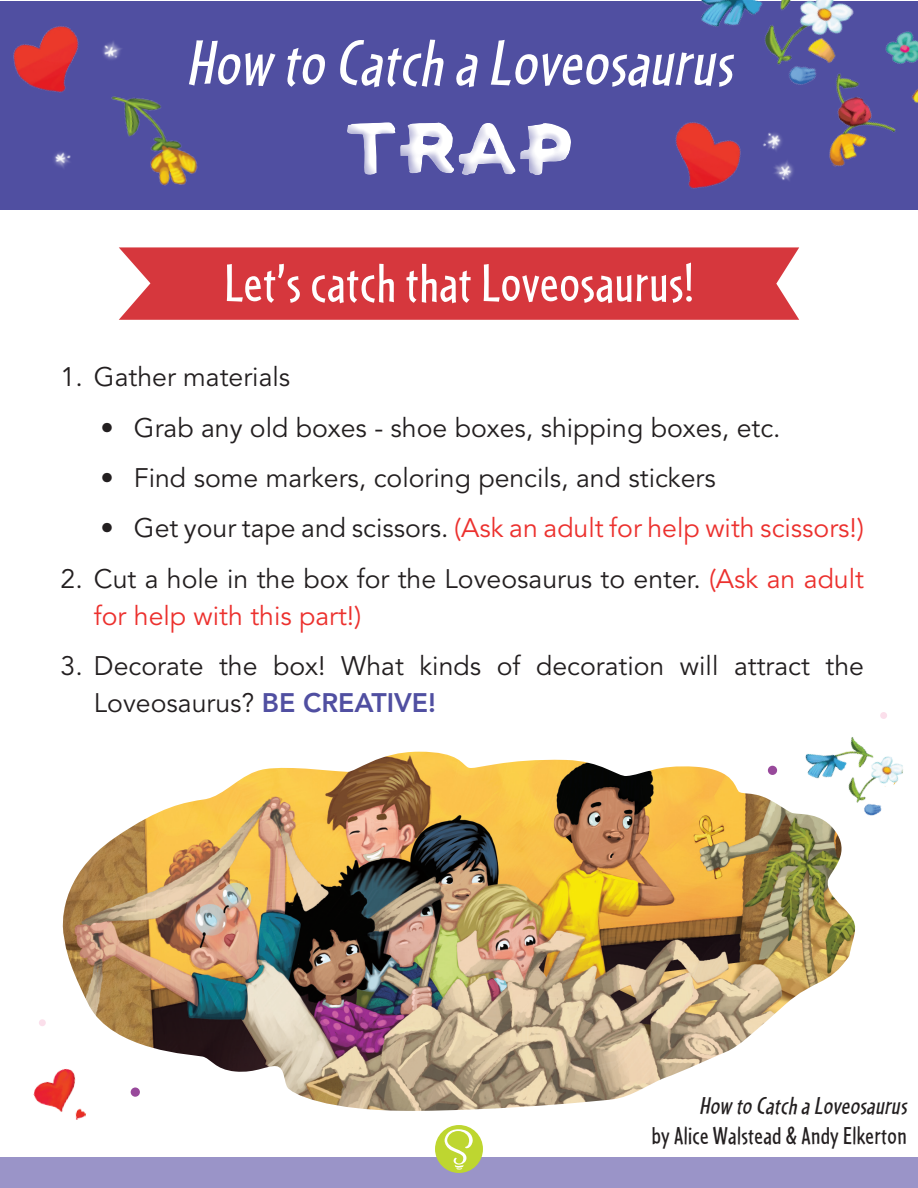
<style>
.page{position:relative;width:918px;height:1188px;background:#fff}
.page>*{position:absolute;margin:0;border:0;box-sizing:border-box;transform-origin:0 0}
.t1{font:88.65px "Atlas Sans";color:#fff}
.t2{font:italic 66.9px "Cafeteria";color:#fff}
.t3{font:55.5px "Cafeteria";letter-spacing:.01em;color:#fff}
.t4{font:26.7px/37px "Avenir LT Std";color:#231f20}
.t5{font:26.7px "Avenir LT Std";color:#ec312e}
.t6{font:25.5px/30.5px "Cafeteria";letter-spacing:.01em;color:#231f20;text-align:right}
.s1{color:#231f20}
.s2{color:#ec312e}
.s3{font-weight:800;color:#504fa1}
.s4{font-style:italic}
</style>
<div class="page">
<div style="left:0;top:1158px;width:918px;height:30px;background:#9a94c8"></div>
<div style="left:435px;top:1125px;width:48px;height:48px;background:#bed630;border-radius:50%"></div>
<svg style="left:445px;top:1129px;width:28px;height:41px"></svg>
<div style="left:0;top:1px;width:918px;height:209px;background:#504fa1"></div>
<img style="left:701px;top:0;width:217px;height:141px">
<img style="left:675px;top:73px;width:44px;height:116px">
<div style="left:119px;top:247px;width:680px;height:73px;background:#d6373d"></div>
<img style="left:54px;top:98px;width:144px;height:88px">
<img style="left:719px;top:20px;width:147px;height:164px">
<img style="left:13px;top:26px;width:109px;height:108px">
<img style="left:62px;top:752px;width:794px;height:359px">
<img style="left:787px;top:712px;width:116px;height:159px">
<div style="left:768px;top:766px;width:9px;height:9px;background:#98499b;border-radius:50%"></div>
<div style="left:131px;top:1087px;width:9px;height:10px;background:#98499b;border-radius:50%"></div>
<div style="left:880px;top:712px;width:7px;height:7px;background:#fbdfeb;border-radius:50%"></div>
<div style="left:39px;top:1019px;width:7px;height:7px;background:#fbdfeb;border-radius:50%"></div>
<img style="left:33px;top:1063px;width:62px;height:57px">
<p class="t2" style="left:186px;top:26px;width:561px">How to Catch a Loveosaurus</p>
<h1 class="t1" style="left:346px;top:95px;width:227px">Trap</h1>
<p class="t3" style="left:224px;top:252px;width:471px">Let’s catch that Loveosaurus!</p>
<p class="t4" style="left:61px;top:359px;width:231px">1. Gather materials</p>
<p class="t4" style="left:101px;top:410px;width:681px">• Grab any old boxes - shoe boxes, shipping boxes, etc.</p>
<p class="t4" style="left:101px;top:460px;width:617px">• Find some markers, coloring pencils, and stickers</p>
<p class="t5" style="left:101px;top:513px;width:765px"><span class="s1">• Get your tape and scissors.</span> (Ask an adult for help with scissors!)</p>
<p class="t4" style="left:94px;top:561px;width:772px;text-indent:-33px">2. Cut a hole in the box for the Loveosaurus to enter. <span class="s2">(Ask an adult for help with this part!)</span></p>
<p class="t4" style="left:94px;top:648px;width:772px;text-indent:-33px">3. Decorate the box! What kinds of decoration will attract the<br>Loveosaurus? <span class="s3">BE CREATIVE!</span></p>
<p class="t6" style="left:652px;top:1090px;width:261px"><span class="s4">How to Catch a Loveosaurus<br></span>by Alice Walstead &amp; Andy Elkerton</p>
</div>
